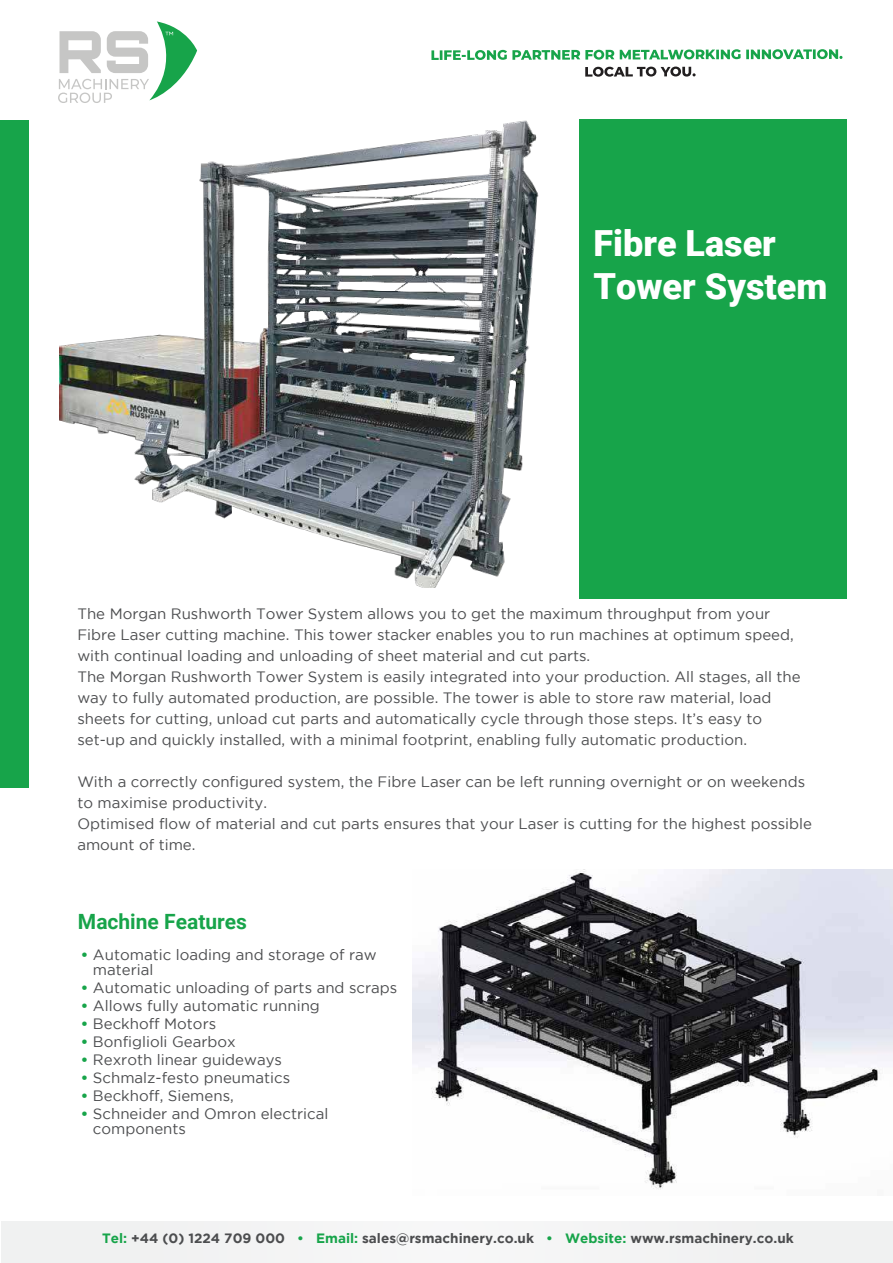
<style>
.page{position:relative;width:893px;height:1263px;background:#fff}
.page>*{position:absolute;margin:0;border:0;box-sizing:border-box;transform-origin:0 0}
.t1{font:900 36px/43.2px "Roboto";color:#fff}
.t2{font:700 21px "Roboto";color:#17a44a}
.t3{font:15px/21px "Gotham";color:#4c4d4f}
.t4{font:700 13.5px "Gotham";color:#4c4d4f}
.s1{font-weight:700;color:#17a44a}
.s2{color:#17a44a}
</style>
<div class="page">
<div style="left:579px;top:119px;width:268px;height:479px;background:#17a44a"></div>
<svg style="left:58px;top:21px;width:139px;height:81px"></svg>
<svg style="left:431px;top:50px;width:183px;height:10px"></svg>
<svg style="left:620px;top:49px;width:222px;height:10px"></svg>
<svg style="left:585px;top:67px;width:111px;height:10px"></svg>
<img style="left:60px;top:94px;width:479px;height:493px">
<div style="left:0;top:120px;width:29px;height:668px;background:#17a44a"></div>
<img style="left:412px;top:869px;width:481px;height:321px">
<h1 class="t1" style="left:594px;top:225px;width:235px">Fibre Laser<br>Tower System</h1>
<p class="t3" style="left:77px;top:604px;width:725px">The Morgan Rushworth Tower System allows you to get the maximum throughput from your Fibre Laser cutting machine. This tower stacker enables you to run machines at optimum speed, with continual loading and unloading of sheet material and cut parts.<br>The Morgan Rushworth Tower System is easily integrated into your production. All stages, all the way to fully automated production, are possible. The tower is able to store raw material, load sheets for cutting, unload cut parts and automatically cycle through those steps. It’s easy to set-up and quickly installed, with a minimal footprint, enabling fully automatic production.</p>
<p class="t3" style="left:77px;top:772px;width:736px">With a correctly configured system, the Fibre Laser can be left running overnight or on weekends to maximise productivity.<br>Optimised flow of material and cut parts ensures that your Laser is cutting for the highest possible amount of time.</p>
<h2 class="t2" style="left:78px;top:913px;width:171px">Machine Features</h2>
<p class="t3" style="left:93px;top:949px;width:285px;line-height:15px;text-indent:-12px"><span class="s1">ï</span> Automatic loading and storage of raw material</p>
<p class="t3" style="left:81px;top:980px;width:318px;line-height:18px"><span class="s1">ï</span> Automatic unloading of parts and scraps <span class="s1">ï</span> Allows fully automatic running<br><span class="s1">ï</span> Beckhoff Motors<br><span class="s1">ï</span> Bonfiglioli Gearbox<br><span class="s1">ï</span> Rexroth linear guideways<br><span class="s1">ï</span> Schmalz-festo pneumatics<br><span class="s1">ï</span> Beckhoff, Siemens,<br><span class="s1">ï</span> Schneider and Omron electrical</p>
<p class="t3" style="left:93px;top:1120px;width:95px">components</p>
<p class="t4" style="left:102px;top:1233px;width:693px"><span class="s2">Tel:</span> +44 (0) 1224 709 000 <span class="s2">ï Email:</span> sales@rsmachinery.co.uk <span class="s2">ï Website:</span> www.rsmachinery.co.uk</p>
</div>
